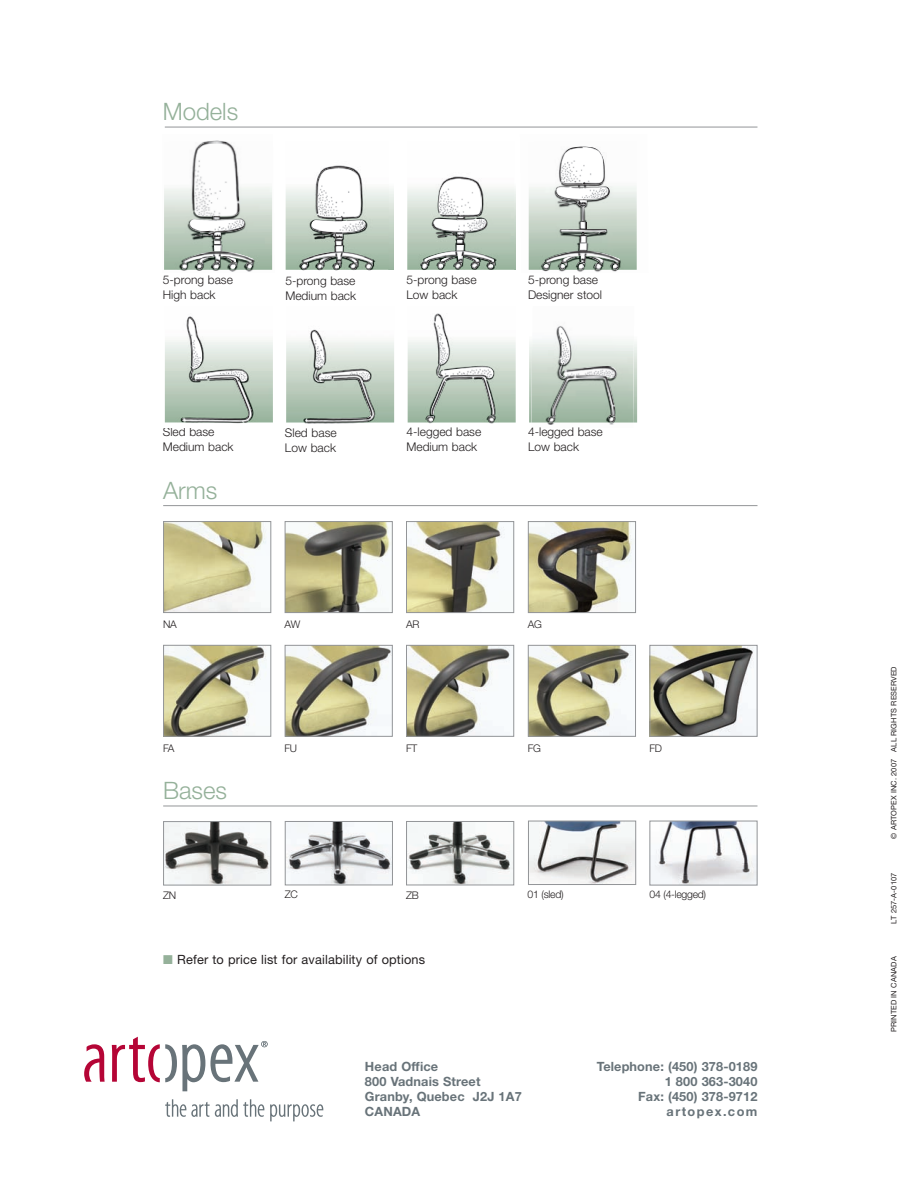
<style>
.page{position:relative;width:918px;height:1188px;background:#fff}
.page>*{position:absolute;margin:0;border:0;box-sizing:border-box;transform-origin:0 0}
.t1{font:300 24px "Helvetica Neue";color:#95b19a}
.t2{font:700 12.75px/15px "Helvetica Neue";letter-spacing:.01em;color:#687379;text-align:right}
.t3{font:12.75px "Helvetica Neue";letter-spacing:.01em;color:#231f20}
.t4{font:300 12px/15px "Helvetica Neue";color:#231f20}
.t5{font:300 10.5px "Helvetica Neue";letter-spacing:-.03em;color:#231f20}
.t6{font:7.5px "Helvetica Neue";letter-spacing:.01em;color:#231f20}
.s1{color:#95b19a}
</style>
<div class="page">
<img style="left:165px;top:823px;width:104px;height:60px">
<div style="left:163px;top:821px;width:108px;height:64px;border:1px solid #939598"></div>
<img style="left:287px;top:823px;width:104px;height:60px">
<div style="left:285px;top:821px;width:108px;height:64px;border:1px solid #939598"></div>
<img style="left:408px;top:823px;width:104px;height:60px">
<div style="left:406px;top:821px;width:108px;height:64px;border:1px solid #939598"></div>
<img style="left:530px;top:823px;width:104px;height:60px">
<div style="left:528px;top:821px;width:108px;height:64px;border:1px solid #939598"></div>
<img style="left:651px;top:823px;width:104px;height:60px">
<div style="left:649px;top:821px;width:108px;height:64px;border:1px solid #939598"></div>
<hr style="left:163px;top:806px;width:594px;height:1px;background:#939598">
<svg style="left:514px;top:189px;width:1px;height:81px"></svg>
<svg style="left:389px;top:189px;width:5px;height:81px"></svg>
<img style="left:181px;top:140px;width:92px;height:131px">
<img style="left:164px;top:142px;width:108px;height:128px">
<svg style="left:182px;top:141px;width:72px;height:128px"></svg>
<img style="left:285px;top:200px;width:86px;height:71px">
<img style="left:286px;top:165px;width:103px;height:105px">
<svg style="left:301px;top:167px;width:72px;height:102px"></svg>
<img style="left:407px;top:176px;width:107px;height:94px">
<svg style="left:421px;top:179px;width:74px;height:90px"></svg>
<img style="left:528px;top:202px;width:90px;height:70px">
<img style="left:529px;top:146px;width:108px;height:124px">
<svg style="left:542px;top:147px;width:78px;height:122px"></svg>
<img style="left:164px;top:390px;width:231px;height:34px">
<img style="left:165px;top:340px;width:108px;height:82px">
<svg style="left:181px;top:316px;width:72px;height:106px"></svg>
<img style="left:286px;top:341px;width:108px;height:82px">
<img style="left:280px;top:390px;width:2px;height:34px">
<svg style="left:305px;top:329px;width:71px;height:93px"></svg>
<img style="left:407px;top:353px;width:86px;height:71px">
<img style="left:408px;top:341px;width:108px;height:82px">
<svg style="left:426px;top:313px;width:70px;height:109px"></svg>
<img style="left:431px;top:376px;width:64px;height:39px">
<svg style="left:529px;top:326px;width:108px;height:97px"></svg>
<img style="left:553px;top:376px;width:62px;height:41px">
<hr style="left:165px;top:127px;width:592px;height:1px;background:#939598">
<svg style="left:84px;top:1044px;width:21px;height:38px"></svg>
<svg style="left:165px;top:1099px;width:99px;height:18px"></svg>
<svg style="left:270px;top:1104px;width:53px;height:17px"></svg>
<svg style="left:112px;top:1037px;width:156px;height:54px"></svg>
<img style="left:165px;top:523px;width:102px;height:88px">
<div style="left:163px;top:521px;width:108px;height:92px;border:1px solid #939598"></div>
<img style="left:287px;top:523px;width:104px;height:88px">
<div style="left:285px;top:521px;width:108px;height:92px;border:1px solid #939598"></div>
<img style="left:408px;top:523px;width:97px;height:88px">
<div style="left:406px;top:521px;width:108px;height:92px;border:1px solid #939598"></div>
<img style="left:530px;top:523px;width:103px;height:88px">
<div style="left:528px;top:521px;width:108px;height:92px;border:1px solid #939598"></div>
<img style="left:165px;top:647px;width:102px;height:88px">
<div style="left:163px;top:645px;width:108px;height:92px;border:1px solid #939598"></div>
<img style="left:287px;top:647px;width:104px;height:88px">
<div style="left:285px;top:645px;width:108px;height:92px;border:1px solid #939598"></div>
<img style="left:408px;top:647px;width:102px;height:88px">
<div style="left:406px;top:645px;width:108px;height:92px;border:1px solid #939598"></div>
<img style="left:530px;top:647px;width:103px;height:88px">
<div style="left:528px;top:645px;width:108px;height:92px;border:1px solid #939598"></div>
<img style="left:651px;top:647px;width:104px;height:88px">
<div style="left:649px;top:645px;width:108px;height:92px;border:1px solid #939598"></div>
<hr style="left:163px;top:505px;width:595px;height:1px;background:#939598">
<h1 class="t1" style="left:163px;top:103px;width:77px">Models</h1>
<p class="t4" style="left:163px;top:273px;width:72px">5-prong base<br>High back</p>
<p class="t4" style="left:163px;top:425px;width:72px">Sled base<br>Medium back</p>
<h1 class="t1" style="left:163px;top:482px;width:56px">Arms</h1>
<p class="t4" style="left:285px;top:274px;width:72px">5-prong base<br>Medium back</p>
<p class="t4" style="left:407px;top:273px;width:72px">5-prong base<br>Low back</p>
<p class="t4" style="left:528px;top:273px;width:76px">5-prong base<br>Designer stool</p>
<p class="t4" style="left:285px;top:426px;width:53px">Sled base<br>Low back</p>
<p class="t4" style="left:407px;top:425px;width:76px">4-legged base<br>Medium back</p>
<p class="t4" style="left:528px;top:425px;width:76px">4-legged base<br>Low back</p>
<p class="t5" style="left:163px;top:621px;width:15px">NA</p>
<p class="t5" style="left:285px;top:621px;width:17px">AW</p>
<p class="t5" style="left:406px;top:621px;width:15px">AR</p>
<p class="t5" style="left:163px;top:745px;width:13px">FA</p>
<p class="t5" style="left:285px;top:744px;width:14px">FU</p>
<p class="t5" style="left:406px;top:744px;width:13px">FT</p>
<h1 class="t1" style="left:163px;top:782px;width:66px">Bases</h1>
<p class="t5" style="left:528px;top:620px;width:16px">AG</p>
<p class="t5" style="left:528px;top:744px;width:15px">FG</p>
<p class="t5" style="left:649px;top:744px;width:14px">FD</p>
<p class="t5" style="left:163px;top:891px;width:15px">ZN</p>
<p class="t5" style="left:285px;top:891px;width:15px">ZC</p>
<p class="t5" style="left:406px;top:891px;width:14px">ZB</p>
<p class="t5" style="left:528px;top:891px;width:38px">01 (sled)</p>
<p class="t5" style="left:649px;top:891px;width:58px">04 (4-legged)</p>
<p class="t3" style="left:163px;top:955px;width:263px"><span class="s1">■</span> Refer to price list for availability of options</p>
<p class="t2" style="left:365px;top:1060px;width:158px;text-align:left">Head Office<br>800 Vadnais Street<br>Granby, Quebec J2J 1A7<br>CANADA</p>
<p class="t2" style="left:597px;top:1060px;width:162px">Telephone: (450) 378-0189<br>1 800 363-3040<br>Fax: (450) 378-9712 artopex.com</p>
<p class="t6" style="left:891px;top:839px;width:174px;rotate:-90deg">© ARTOPEX INC. 2007 ALL RIGHTS RESERVED</p>
<p class="t6" style="left:891px;top:924px;width:52px;rotate:-90deg">LT 257-A-0107</p>
<p class="t6" style="left:891px;top:1032px;width:77px;rotate:-90deg">PRINTED IN CANADA</p>
</div>
